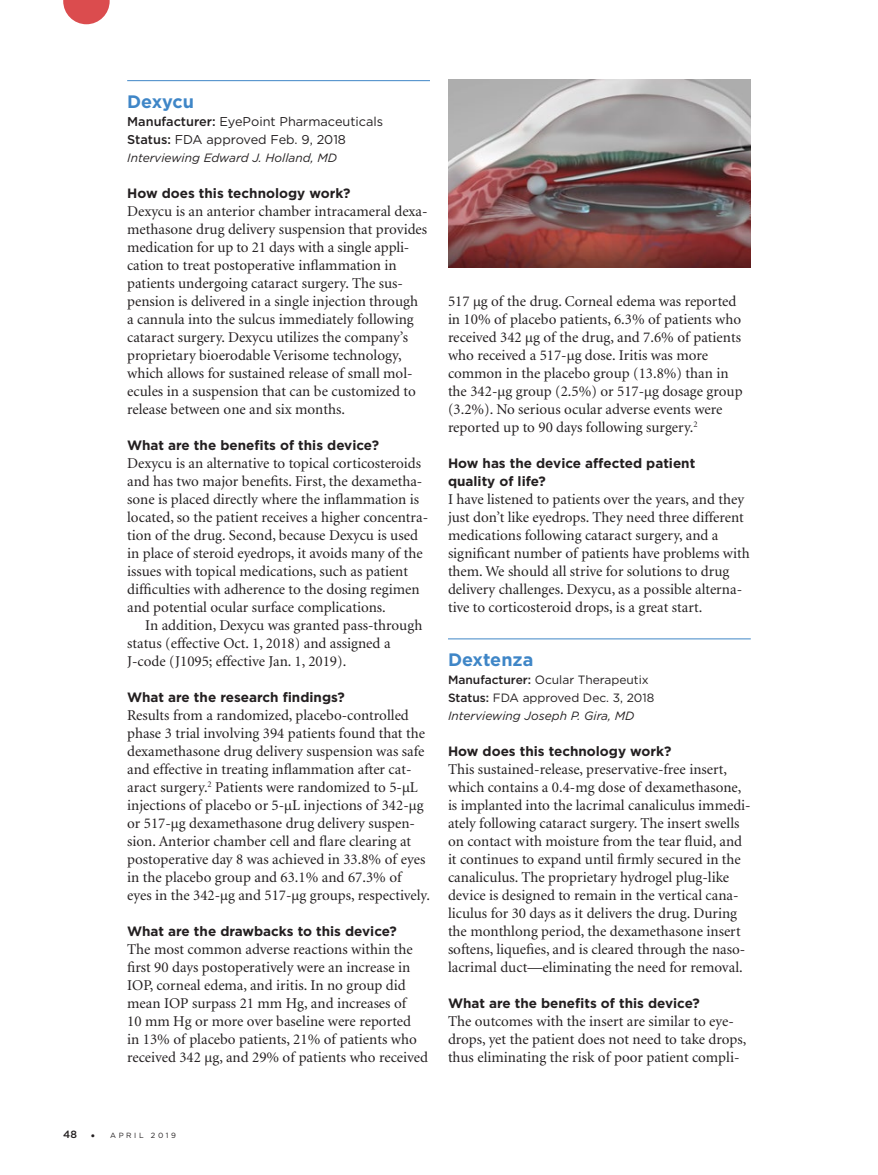
<style>
.page{position:relative;width:878px;height:1175px;background:#fff}
.page>*{position:absolute;margin:0;border:0;box-sizing:border-box;transform-origin:0 0}
.Subhead{font:700 18px "Gotham";color:#3f86c7}
.Drug_subhead{font:700 18px "Gotham";letter-spacing:-.01em;color:#3f86c7}
.BODY_text_NO_indent{font:15px/18px "Minion";color:#231f20}
.BODY_text{font:15px/18px "Minion";color:#231f20}
.Subhead-2{font:700 13.5px/18px "Gotham";color:#231f20}
.SIDEBAR_body_NO_inde{font:12.75px "Gotham";color:#231f20}
.MORE_ONLINE_body{font:12px "Gotham";color:#231f20}
.MORE_ONLINE_body-2{font:italic 12px "Gotham";color:#231f20}
.t1{font:7.5px "Gotham";letter-spacing:.34em;color:#231f20}
.s1{font-weight:500}
.s2{font-weight:500;font-size:10.5px}
.s3{font-weight:300;font-size:12px}
</style>
<div class="page">
<svg style="left:63px;top:0;width:47px;height:24px"></svg>
<hr style="left:127px;top:80px;width:303px;height:1px;background:#3f86c7">
<hr style="left:448px;top:638px;width:302px;height:1px;background:#3f86c7">
<img style="left:448px;top:79px;width:302px;height:188px">
<p class="Drug_subhead" style="left:127px;top:90px;width:68px">Dexycu</p>
<p class="SIDEBAR_body_NO_inde" style="left:127px;top:113px;width:257px"><span class="s1">Manufacturer:</span> EyePoint Pharmaceuticals</p>
<p class="SIDEBAR_body_NO_inde" style="left:127px;top:131px;width:220px"><span class="s1">Status:</span> FDA approved Feb. 9, 2018</p>
<p class="MORE_ONLINE_body-2" style="left:127px;top:150px;width:211px">Interviewing Edward J. Holland, MD</p>
<p class="Subhead-2" style="left:127px;top:184px;width:225px">How does this technology work?</p>
<p class="BODY_text_NO_indent" style="left:127px;top:203px;width:302px">Dexycu is an anterior chamber intracameral dexa&shy;methasone drug delivery suspension that provides medication for up to 21 days with a single appli&shy;cation to treat postoperative inflammation in patients undergoing cataract surgery. The sus&shy;pension is delivered in a single injection through a cannula into the sulcus immediately following cataract surgery. Dexycu utilizes the company’s proprietary bioerodable Verisome technology, which allows for sustained release of small mol&shy;ecules in a suspension that can be customized to release between one and six months.</p>
<p class="Subhead-2" style="left:127px;top:436px;width:253px">What are the benefits of this device?</p>
<p class="BODY_text_NO_indent" style="left:127px;top:455px;width:302px">Dexycu is an alternative to topical corticosteroids and has two major benefits. First, the dexametha&shy;sone is placed directly where the inflammation is located, so the patient receives a higher concentra&shy;tion of the drug. Second, because Dexycu is used in place of steroid eyedrops, it avoids many of the issues with topical medications, such as patient difficulties with adherence to the dosing regimen and potential ocular surface complications.</p>
<p class="BODY_text" style="left:127px;top:617px;width:297px;text-indent:18px">In addition, Dexycu was granted pass-through status (effective Oct. 1, 2018) and assigned a<br>J-code (J1095; effective Jan. 1, 2019).</p>
<p class="Subhead-2" style="left:127px;top:688px;width:219px">What are the research findings?</p>
<p class="BODY_text_NO_indent" style="left:127px;top:707px;width:304px">Results from a randomized, placebo-controlled phase 3 trial involving 394 patients found that the dexamethasone drug delivery suspension was safe and effective in treating inflammation after cat&shy;aract surgery.<sup>2</sup> Patients were randomized to 5-µL injections of placebo or 5-µL injections of 342-µg or 517-µg dexamethasone drug delivery suspen&shy;sion. Anterior chamber cell and flare clearing at postoperative day 8 was achieved in 33.8% of eyes in the placebo group and 63.1% and 67.3% of<br>eyes in the 342-µg and 517-µg groups, respectively.</p>
<p class="Subhead-2" style="left:127px;top:922px;width:271px">What are the drawbacks to this device?</p>
<p class="BODY_text_NO_indent" style="left:127px;top:941px;width:302px">The most common adverse reactions within the first 90 days postoperatively were an increase in IOP, corneal edema, and iritis. In no group did mean IOP surpass 21 mm Hg, and increases of<br>10 mm Hg or more over baseline were reported<br>in 13% of placebo patients, 21% of patients who received 342 µg, and 29% of patients who received</p>
<p class="BODY_text_NO_indent" style="left:448px;top:293px;width:296px">517 µg of the drug. Corneal edema was reported in 10% of placebo patients, 6.3% of patients who received 342 µg of the drug, and 7.6% of patients who received a 517-µg dose. Iritis was more common in the placebo group (13.8%) than in the 342-µg group (2.5%) or 517-µg dosage group (3.2%). No serious ocular adverse events were reported up to 90 days following surgery.<sup>2</sup></p>
<p class="Subhead-2" style="left:448px;top:454px;width:249px">How has the device affected patient quality of life?</p>
<p class="BODY_text_NO_indent" style="left:448px;top:491px;width:303px">I have listened to patients over the years, and they just don’t like eyedrops. They need three different medications following cataract surgery, and a significant number of patients have problems with them. We should all strive for solutions to drug delivery challenges. Dexycu, as a possible alterna&shy;tive to corticosteroid drops, is a great start.</p>
<p class="Subhead" style="left:448px;top:648px;width:87px">Dextenza</p>
<p class="MORE_ONLINE_body" style="left:448px;top:672px;width:202px"><span class="s1">Manufacturer:</span> Ocular Therapeutix</p>
<p class="MORE_ONLINE_body" style="left:448px;top:690px;width:208px"><span class="s1">Status:</span> FDA approved Dec. 3, 2018</p>
<p class="MORE_ONLINE_body-2" style="left:448px;top:708px;width:188px">Interviewing Joseph P. Gira, MD</p>
<p class="Subhead-2" style="left:448px;top:742px;width:225px">How does this technology work?</p>
<p class="BODY_text_NO_indent" style="left:448px;top:761px;width:304px">This sustained-release, preservative-free insert, which contains a 0.4-mg dose of dexamethasone, is implanted into the lacrimal canaliculus immedi&shy;ately following cataract surgery. The insert swells on contact with moisture from the tear fluid, and it continues to expand until firmly secured in the canaliculus. The proprietary hydrogel plug-like device is designed to remain in the vertical cana&shy;liculus for 30 days as it delivers the drug. During the monthlong period, the dexamethasone insert softens, liquefies, and is cleared through the naso&shy;lacrimal duct—eliminating the need for removal.</p>
<p class="Subhead-2" style="left:448px;top:994px;width:253px">What are the benefits of this device?</p>
<p class="BODY_text_NO_indent" style="left:448px;top:1013px;width:300px">The outcomes with the insert are similar to eye&shy;drops, yet the patient does not need to take drops, thus eliminating the risk of poor patient compli-</p>
<p class="t1" style="left:63px;top:1130px;width:114px"><span class="s2">48</span> <span class="s3">•</span> APRIL 2019</p>
</div>
